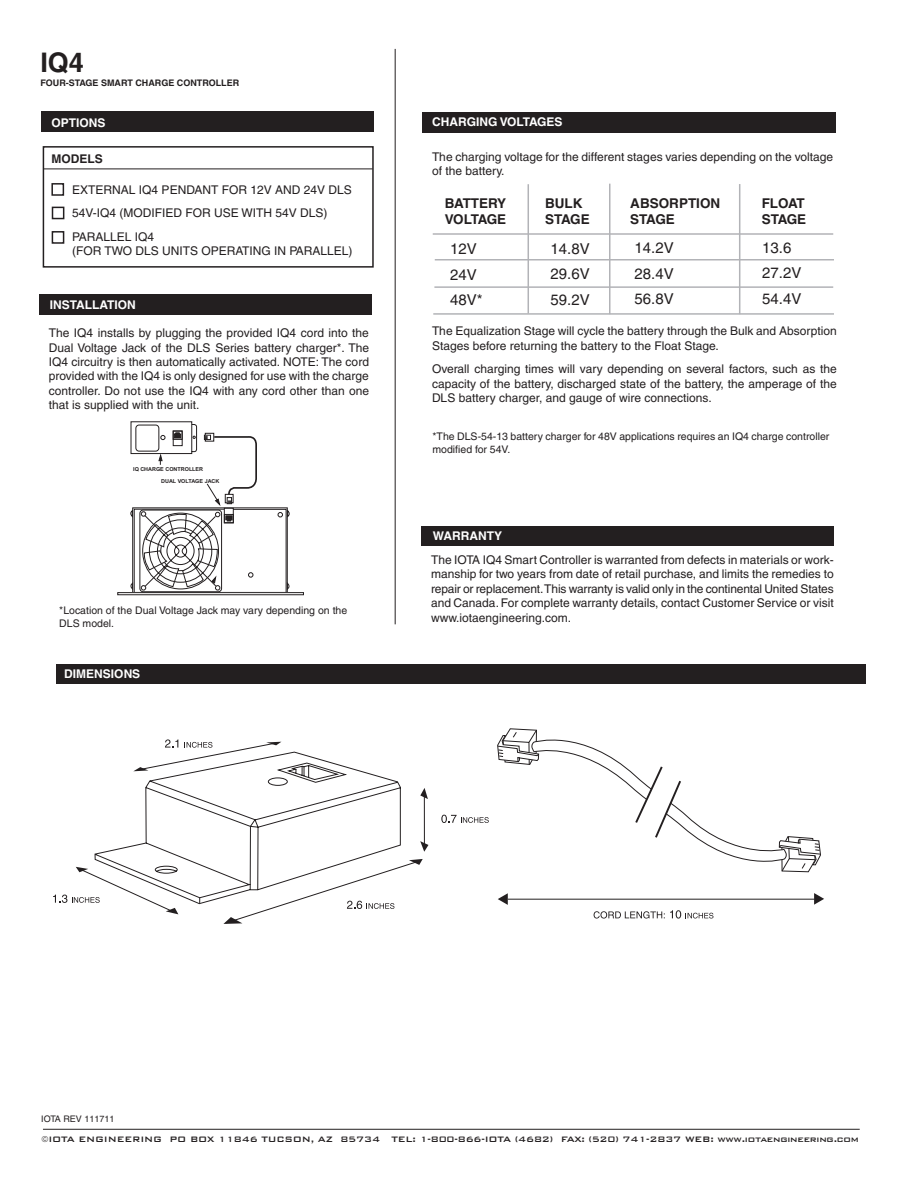
<style>
.page{position:relative;width:918px;height:1188px;background:#fff}
.page>*{position:absolute;margin:0;border:0;box-sizing:border-box;transform-origin:0 0}
.Body_text{font:700 27px "Helvetica";color:#231f20}
.t1{font:15px "Helvetica";color:#231f20}
.t2{font:700 13.5px "Helvetica";color:#231f20}
.t3{font:700 13.5px/16.2px "Helvetica";letter-spacing:-.04em;color:#231f20}
.Body_text-2{font:12px/14.4px "Helvetica";color:#231f20;text-align:justify}
.Body_text-3{font:700 12px "Helvetica";color:#fff}
.Body_text-4{font:700 12px "Helvetica";color:#231f20}
.Body_text-5{font:10.5px/12.6px "Helvetica";color:#231f20}
.Body_text-6{font:500 10.5px "Bank Gothic BT";letter-spacing:-.02em;color:#231f20}
.Body_text-7{font:700 9px "Helvetica";color:#231f20}
.Body_text-8{font:9px "Helvetica";color:#231f20}
.t4{font:700 5.4px "Arial";color:#231f20}
</style>
<div class="page">
<div style="left:41px;top:112px;width:333px;height:20px;background:#231f20"></div>
<div style="left:422px;top:526px;width:412px;height:19px;background:#231f20"></div>
<hr style="left:395px;top:49px;width:1px;height:575px;background:#231f20">
<hr style="left:43px;top:1129px;width:817px;height:1px;background:#231f20">
<div style="left:43px;top:146px;width:331px;height:122px;border:2px solid #231f20"></div>
<hr style="left:43px;top:169px;width:330px;height:1px;background:#231f20">
<div style="left:51px;top:183px;width:13px;height:13px;border:2px solid #231f20"></div>
<div style="left:56px;top:665px;width:810px;height:19px;background:#231f20"></div>
<div style="left:422px;top:112px;width:413px;height:20px;background:#231f20"></div>
<div style="left:52px;top:207px;width:12px;height:12px;border:2px solid #231f20"></div>
<div style="left:40px;top:294px;width:332px;height:20px;background:#231f20"></div>
<div style="left:52px;top:231px;width:12px;height:13px;border:2px solid #231f20"></div>
<hr style="left:528px;top:184px;width:1px;height:130px;background:#b2b3b7">
<hr style="left:609px;top:184px;width:1px;height:130px;background:#b2b3b7">
<hr style="left:739px;top:184px;width:1px;height:130px;background:#b2b3b7">
<hr style="left:435px;top:259px;width:399px;height:2px;background:#b2b3b7">
<hr style="left:434px;top:286px;width:399px;height:2px;background:#b2b3b7">
<hr style="left:433px;top:313px;width:401px;height:2px;background:#b2b3b7">
<hr style="left:433px;top:233px;width:400px;height:2px;background:#b2b3b7">
<div style="left:117px;top:592px;width:187px;height:3px;border:1px solid #231f20"></div>
<svg style="left:130px;top:422px;width:160px;height:171px"></svg>
<svg style="left:94px;top:751px;width:307px;height:154px"></svg>
<svg style="left:288px;top:765px;width:51px;height:15px"></svg>
<svg style="left:441px;top:815px;width:48px;height:8px"></svg>
<svg style="left:223px;top:859px;width:200px;height:65px"></svg>
<svg style="left:133px;top:739px;width:148px;height:32px"></svg>
<hr style="left:424px;top:793px;width:1px;height:56px;background:#231f20">
<svg style="left:420px;top:841px;width:8px;height:11px"></svg>
<svg style="left:420px;top:788px;width:8px;height:11px"></svg>
<svg style="left:53px;top:867px;width:125px;height:47px"></svg>
<svg style="left:497px;top:728px;width:324px;height:145px"></svg>
<hr style="left:508px;top:899px;width:307px;height:1px;background:#231f20">
<svg style="left:498px;top:893px;width:10px;height:12px"></svg>
<svg style="left:814px;top:893px;width:10px;height:12px"></svg>
<svg style="left:594px;top:910px;width:119px;height:9px"></svg>
<p class="Body_text" style="left:40px;top:46px;width:45px">IQ4</p>
<p class="Body_text-7" style="left:40px;top:78px;width:200px">FOUR-STAGE SMART CHARGE CONTROLLER</p>
<p class="Body_text-3" style="left:51px;top:116px;width:56px">OPTIONS</p>
<p class="Body_text-4" style="left:51px;top:151px;width:53px">MODELS</p>
<p class="Body_text-2" style="left:72px;top:182px;width:281px">EXTERNAL IQ4 PENDANT FOR 12V AND 24V DLS</p>
<p class="Body_text-2" style="left:72px;top:206px;width:257px">54V-IQ4 (MODIFIED FOR USE WITH 54V DLS)</p>
<p class="Body_text-2" style="left:72px;top:229px;width:282px">PARALLEL IQ4<br>(FOR TWO DLS UNITS OPERATING IN PARALLEL)</p>
<p class="Body_text-3" style="left:50px;top:298px;width:87px">INSTALLATION</p>
<p class="Body_text-2" style="left:49px;top:326px;width:322px">The IQ4 installs by plugging the provided IQ4 cord into the Dual Voltage Jack of the DLS Series battery charger*. The IQ4 circuitry is then automatically activated. NOTE: The cord provided with the IQ4 is only designed for use with the charge controller. Do not use the IQ4 with any cord other than one that is supplied with the unit.</p>
<p class="t4" style="left:133px;top:466px;width:72px">IQ CHARGE CONTROLLER</p>
<p class="t4" style="left:161px;top:477px;width:60px">DUAL VOLTAGE JACK</p>
<p class="Body_text-5" style="left:59px;top:604px;width:290px">*Location of the Dual Voltage Jack may vary depending on the</p>
<p class="Body_text-5" style="left:59px;top:617px;width:56px">DLS model.</p>
<p class="Body_text-3" style="left:64px;top:667px;width:78px">DIMENSIONS</p>
<p class="Body_text-3" style="left:432px;top:115px;width:132px">CHARGING VOLTAGES</p>
<p class="Body_text-2" style="left:432px;top:149px;width:403px">The charging voltage for the different stages varies depending on the voltage of the battery.</p>
<p class="t3" style="left:445px;top:195px;width:63px">BATTERY<br>VOLTAGE</p>
<p class="t1" style="left:450px;top:240px;width:28px">12V</p>
<p class="t1" style="left:450px;top:266px;width:28px">24V</p>
<p class="t1" style="left:450px;top:291px;width:34px">48V*</p>
<p class="t2" style="left:630px;top:195px;width:92px">ABSORPTION</p>
<p class="t2" style="left:630px;top:211px;width:46px">STAGE</p>
<p class="t2" style="left:762px;top:195px;width:45px">FLOAT</p>
<p class="t2" style="left:762px;top:211px;width:46px">STAGE</p>
<p class="t2" style="left:545px;top:195px;width:39px">BULK</p>
<p class="t2" style="left:545px;top:211px;width:46px">STAGE</p>
<p class="t1" style="left:762px;top:239px;width:31px">13.6</p>
<p class="t1" style="left:762px;top:264px;width:41px">27.2V</p>
<p class="t1" style="left:762px;top:290px;width:41px">54.4V</p>
<p class="t1" style="left:635px;top:239px;width:41px">14.2V</p>
<p class="t1" style="left:635px;top:265px;width:41px">28.4V</p>
<p class="t1" style="left:635px;top:290px;width:41px">56.8V</p>
<p class="t1" style="left:551px;top:240px;width:41px">14.8V</p>
<p class="t1" style="left:551px;top:265px;width:41px">29.6V</p>
<p class="t1" style="left:551px;top:291px;width:41px">59.2V</p>
<p class="Body_text-2" style="left:432px;top:324px;width:406px">The Equalization Stage will cycle the battery through the Bulk and Absorption<br>Stages before returning the battery to the Float Stage.</p>
<p class="Body_text-2" style="left:432px;top:362px;width:406px">Overall charging times will vary depending on several factors, such as the capacity of the battery, discharged state of the battery, the amperage of the DLS battery charger, and gauge of wire connections.</p>
<p class="Body_text-5" style="left:433px;top:430px;width:398px">*The DLS-54-13 battery charger for 48V applications requires an IQ4 charge controller modified for 54V.</p>
<p class="Body_text-3" style="left:433px;top:528px;width:71px">WARRANTY</p>
<p class="Body_text-2" style="left:431px;top:552px;width:404px">The IOTA IQ4 Smart Controller is warranted from defects in materials or work&shy;manship for two years from date of retail purchase, and limits the remedies to repair or replacement. This warranty is valid only in the continental United States and Canada. For complete warranty details, contact Customer Service or visit www.iotaengineering.com.</p>
<p class="Body_text-8" style="left:41px;top:1113px;width:75px">IOTA REV 111711</p>
<p class="Body_text-6" style="left:48px;top:1134px;width:812px">IOTA ENGINEERING PO BOX 11846 TUCSON, AZ 85734 TEL: 1-800-866-IOTA (4682) FAX: (520) 741-2837 WEB: www.iotaengineering.com</p>
</div>
